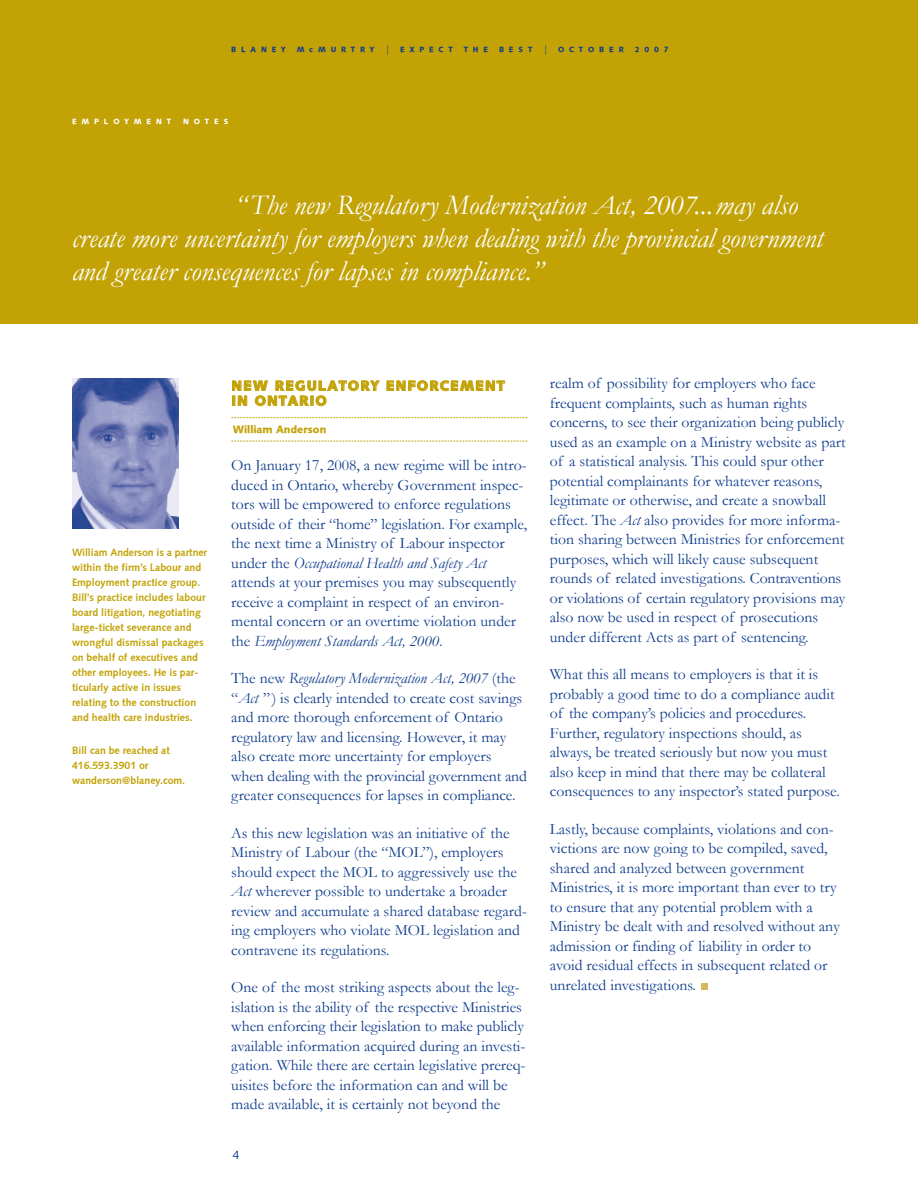
<style>
.page{position:relative;width:918px;height:1188px;background:#fff}
.page>*{position:absolute;margin:0;border:0;box-sizing:border-box;transform-origin:0 0}
.t1{font:italic 28.5px/33px "Garamond";color:#fff}
.t2{font:15.75px/19.5px "Garamond";color:#103d8c}
.t3{font:900 13.5px/15px "Syntax";letter-spacing:.095em;color:#c2a205}
.t4{font:12px "Syntax Roman";color:#103d8c}
.t5{font:700 10.5px/15px "Syntax Roman";color:#c2a205}
.t6{font:900 10.5px "Syntax";color:#c2a205}
.t7{font:900 7.5px "Syntax";letter-spacing:.65em;color:#103d8c}
.t8{font:900 7.5px "Syntax";letter-spacing:.65em;color:#fff}
.s1{font-family:"Garamond";font-weight:400;font-size:10.5px}
.s2{font-style:italic}
</style>
<div class="page">
<div style="left:0;top:0;width:918px;height:324px;background:#c2a205"></div>
<div style="left:702px;top:983px;width:6px;height:7px;background:#d5b957"></div>
<img style="left:72px;top:378px;width:106px;height:151px">
<svg style="left:231px;top:417px;width:296px;height:1px"></svg>
<svg style="left:231px;top:441px;width:296px;height:1px"></svg>
<p class="t7" style="left:231px;top:45px;width:56px">BLANEY</p>
<p class="t7" style="left:297px;top:45px;width:158px">McMURTRY <span class="s1">|</span> EXPECT</p>
<p class="t7" style="left:464px;top:45px;width:26px">THE</p>
<p class="t7" style="left:499px;top:45px;width:126px">BEST <span class="s1">|</span> OCTOBER</p>
<p class="t7" style="left:635px;top:45px;width:36px">2007</p>
<p class="t8" style="left:72px;top:117px;width:101px">EMPLOYMENT</p>
<p class="t8" style="left:183px;top:117px;width:47px">NOTES</p>
<h1 class="t1" style="left:72px;top:189px;width:753px;text-indent:162px">“ The new Regulatory Modernization Act, 2007...may also create more uncertainty for employers when dealing with the provincial government and greater consequences for lapses in compliance.”</h1>
<p class="t5" style="left:72px;top:545px;width:137px">William Anderson is a partner within the firm’s Labour and<br>Employment practice group.<br>Bill's practice includes labour board litigation, negotiating large-ticket severance and wrongful dismissal packages on behalf of executives and other employees. He is par&shy;ticularly active in issues relating to the construction and health care industries.</p>
<p class="t5" style="left:72px;top:743px;width:115px">Bill can be reached at<br>416.593.3901 or wanderson@blaney.com.</p>
<p class="t3" style="left:232px;top:378px;width:275px">NEW REGULATORY ENFORCEMENT<br>IN ONTARIO</p>
<p class="t6" style="left:233px;top:424px;width:95px">William Anderson</p>
<p class="t2" style="left:231px;top:456px;width:297px">On January 17, 2008, a new regime will be intro&shy;duced in Ontario, whereby Government inspec&shy;tors will be empowered to enforce regulations outside of their “home” legislation. For example, the next time a Ministry of Labour inspector under the <span class="s2">Occupational Health and Safety Act </span>attends at your premises you may subsequently receive a complaint in respect of an environ&shy;mental concern or an overtime violation under the <span class="s2">Employment Standards Act, 2000</span>.</p>
<p class="t2" style="left:231px;top:669px;width:297px">The new <span class="s2">Regulatory Modernization Act, 2007</span> (the “<span class="s2">Act</span> ”) is clearly intended to create cost savings and more thorough enforcement of Ontario regulatory law and licensing. However, it may also create more uncertainty for employers when dealing with the provincial government and greater consequences for lapses in compliance.</p>
<p class="t2" style="left:231px;top:823px;width:297px">As this new legislation was an initiative of the Ministry of Labour (the “MOL”), employers should expect the MOL to aggressively use the <span class="s2">Act</span> wherever possible to undertake a broader review and accumulate a shared database regard&shy;ing employers who violate MOL legislation and contravene its regulations.</p>
<p class="t2" style="left:231px;top:978px;width:296px">One of the most striking aspects about the leg&shy;islation is the ability of the respective Ministries when enforcing their legislation to make publicly available information acquired during an investi&shy;gation. While there are certain legislative prereq&shy;uisites before the information can and will be made available, it is certainly not beyond the</p>
<p class="t4" style="left:233px;top:1147px;width:8px">4</p>
<p class="t2" style="left:550px;top:374px;width:298px">realm of possibility for employers who face frequent complaints, such as human rights concerns, to see their organization being publicly used as an example on a Ministry website as part of a statistical analysis. This could spur other potential complainants for whatever reasons, legitimate or otherwise, and create a snowball effect. The <span class="s2">Act</span> also provides for more informa&shy;tion sharing between Ministries for enforcement purposes, which will likely cause subsequent rounds of related investigations. Contraventions or violations of certain regulatory provisions may also now be used in respect of prosecutions under different Acts as part of sentencing.</p>
<p class="t2" style="left:550px;top:665px;width:292px">What this all means to employers is that it is probably a good time to do a compliance audit of the company’s policies and procedures.<br>Further, regulatory inspections should, as always, be treated seriously but now you must also keep in mind that there may be collateral consequences to any inspector’s stated purpose.</p>
<p class="t2" style="left:550px;top:819px;width:292px">Lastly, because complaints, violations and con&shy;victions are now going to be compiled, saved, shared and analyzed between government Ministries, it is more important than ever to try to ensure that any potential problem with a Ministry be dealt with and resolved without any admission or finding of liability in order to avoid residual effects in subsequent related or unrelated investigations.</p>
</div>
